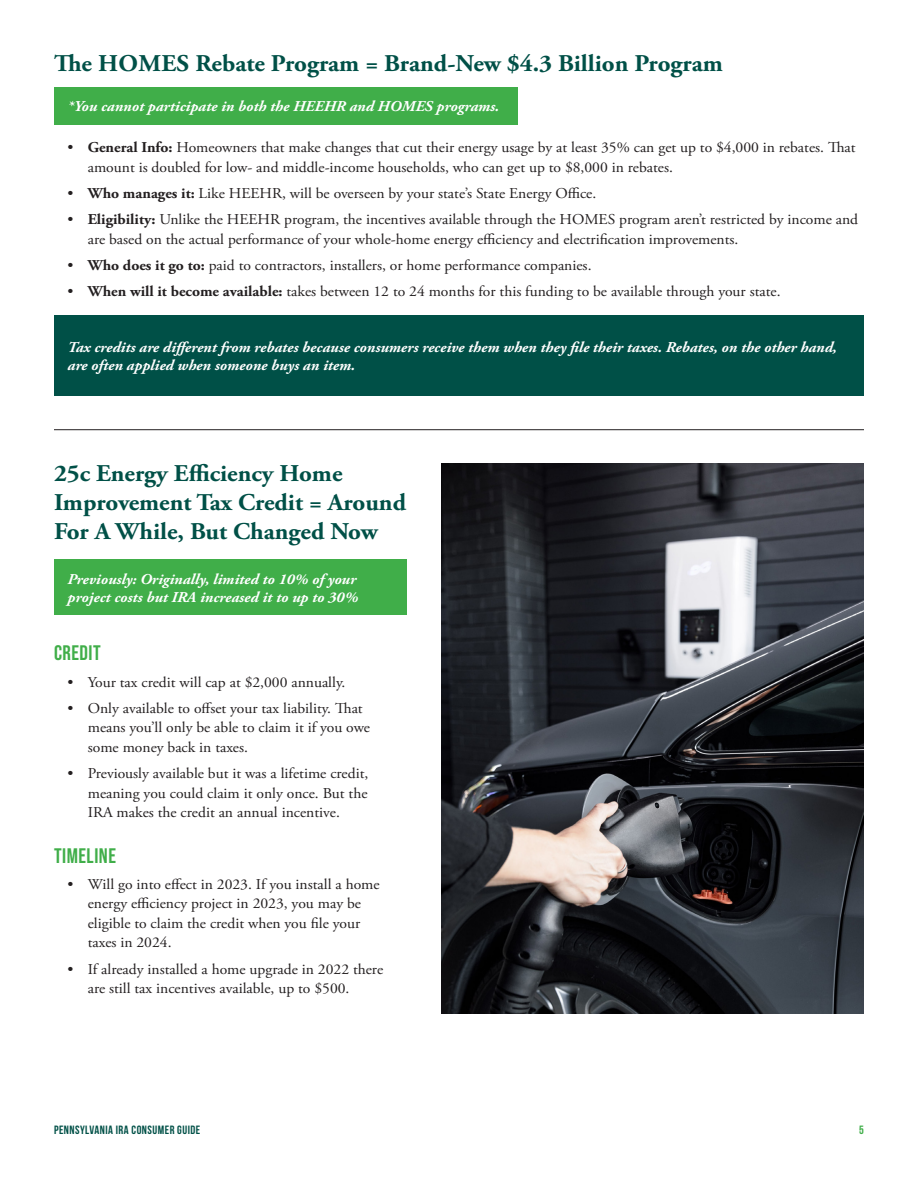
<style>
.page{position:relative;width:918px;height:1188px;background:#fff}
.page>*{position:absolute;margin:0;border:0;box-sizing:border-box;transform-origin:0 0}
.t1{font:700 24px/28.8px "Adobe Garamond Pro";color:#005047;scale:1.04 1}
.t2{font:700 21px "Bebas Neue Pro";letter-spacing:.025em;color:#40ae49}
.t3{font:15px/19.5px "Adobe Garamond Pro";color:#231f20;scale:1.04 1}
.Previously_Callout{font:italic 700 15px/18px "Adobe Garamond Pro";color:#fff;scale:1.04 1}
.t4{font:700 12px "Bebas Neue";letter-spacing:.04em;color:#005047}
.t5{font:700 12px "Bebas Neue";color:#40ae49}
.s1{font-weight:700}
</style>
<div class="page">
<div style="left:54px;top:87px;width:464px;height:38px;background:#40ae49"></div>
<div style="left:54px;top:315px;width:810px;height:81px;background:#005047"></div>
<hr style="left:54px;top:429px;width:810px;height:1px;background:#231f20">
<div style="left:54px;top:560px;width:352px;height:55px;background:#40ae49"></div>
<img style="left:442px;top:464px;width:422px;height:550px">
<h1 class="t1" style="left:54px;top:50px;width:645px">The HOMES Rebate Program = Brand-New $4.3 Billion Program</h1>
<p class="Previously_Callout" style="left:68px;top:98px;width:417px">*You cannot participate in both the HEEHR and HOMES programs.</p>
<p class="t3" style="left:88px;top:138px;width:740px;text-indent:-20px">• <span class="s1">General Info:</span> Homeowners that make changes that cut their energy usage by at least 35% can get up to $4,000 in rebates. That amount is doubled for low- and middle-income households, who can get up to $8,000 in rebates.</p>
<p class="t3" style="left:68px;top:184px;width:510px">• <span class="s1">Who manages it:</span> Like HEEHR, will be overseen by your state’s State Energy Office.</p>
<p class="t3" style="left:88px;top:210px;width:742px;text-indent:-20px">• <span class="s1">Eligibility:</span> Unlike the HEEHR program, the incentives available through the HOMES program aren’t restricted by income and are based on the actual performance of your whole-home energy efficiency and electrification improvements.</p>
<p class="t3" style="left:68px;top:256px;width:505px">• <span class="s1">Who does it go to:</span> paid to contractors, installers, or home performance companies.</p>
<p class="t3" style="left:68px;top:282px;width:687px">• <span class="s1">When will it become available:</span> takes between 12 to 24 months for this funding to be available through your state.</p>
<p class="Previously_Callout" style="left:68px;top:338px;width:741px">Tax credits are different from rebates because consumers receive them when they file their taxes. Rebates, on the other hand, are often applied when someone buys an item.</p>
<h1 class="t1" style="left:54px;top:459px;width:340px">25c Energy Efficiency Home<br>Improvement Tax Credit = Around<br>For A While, But Changed Now</h1>
<p class="Previously_Callout" style="left:68px;top:570px;width:281px">Previously: Originally, limited to 10% of your project costs but IRA increased it to up to 30%</p>
<h3 class="t2" style="left:54px;top:641px;width:48px">CREDIT</h3>
<p class="t3" style="left:68px;top:673px;width:269px">• Your tax credit will cap at $2,000 annually.</p>
<p class="t3" style="left:88px;top:699px;width:273px;text-indent:-20px">• Only available to offset your tax liability. That means you’ll only be able to claim it if you owe some money back in taxes.</p>
<p class="t3" style="left:88px;top:764px;width:271px;text-align:justify;text-indent:-20px">• Previously available but it was a lifetime credit, meaning you could claim it only once. But the IRA makes the credit an annual incentive.</p>
<h3 class="t2" style="left:54px;top:843px;width:63px">TIMELINE</h3>
<p class="t3" style="left:88px;top:875px;width:282px;text-indent:-20px">• Will go into effect in 2023. If you install a home energy efficiency project in 2023, you may be eligible to claim the credit when you file your taxes in 2024.</p>
<p class="t3" style="left:88px;top:960px;width:286px;text-indent:-20px">• If already installed a home upgrade in 2022 there are still tax incentives available, up to $500.</p>
<p class="t4" style="left:54px;top:1123px;width:148px">PENNSYLVANIA IRA CONSUMER GUIDE</p>
<p class="t5" style="left:859px;top:1123px;width:6px">5</p>
</div>
